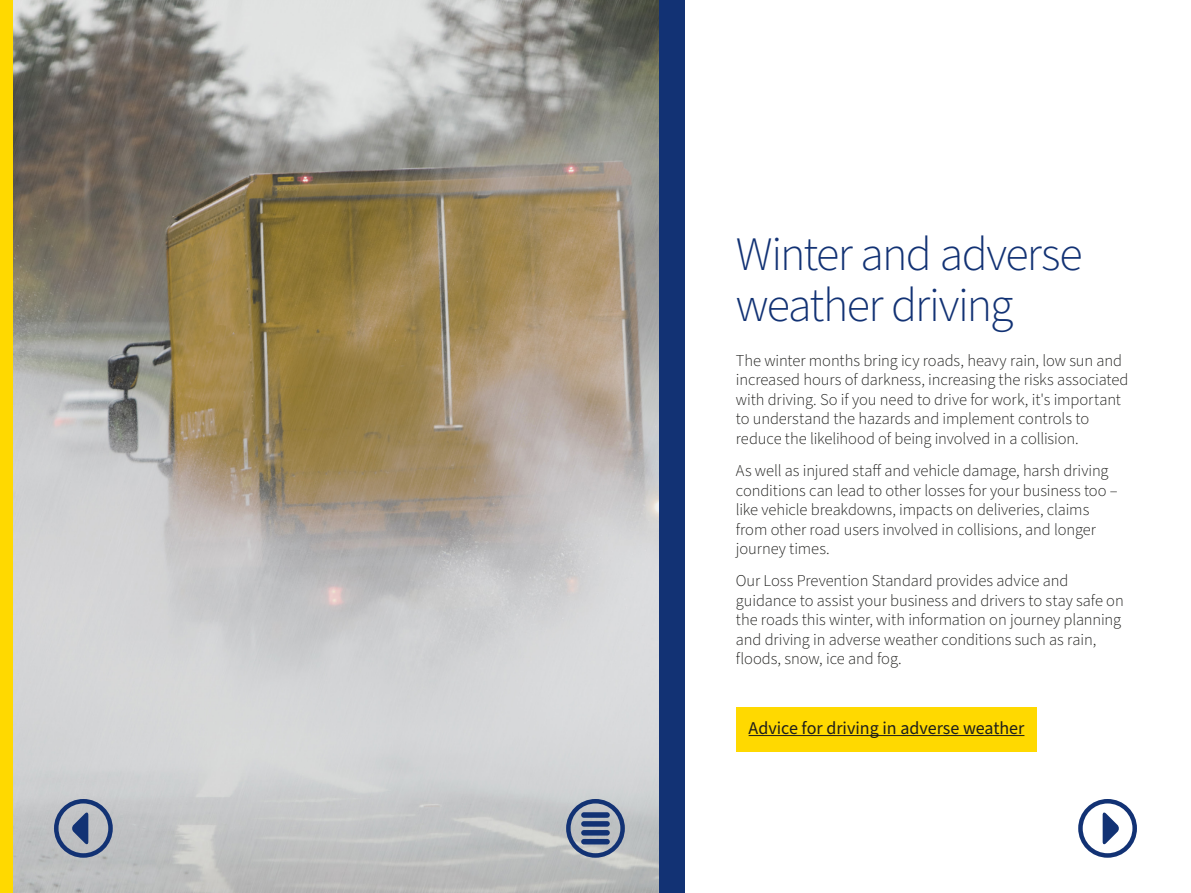
<style>
.page{position:relative;width:1191px;height:893px;background:#fff}
.page>*{position:absolute;margin:0;border:0;box-sizing:border-box;transform-origin:0 0}
.t1{font:300 48px/51px "Source Sans Pro";letter-spacing:-.035em;color:#123274}
.t2{font:18px "Source Sans Pro";color:#1d1d1b}
.t3{font:300 16.5px/19.5px "Source Sans Pro";letter-spacing:-.005em;color:#1d1d1b}
</style>
<div class="page">
<img style="left:13px;top:0;width:646px;height:893px">
<div style="left:659px;top:0;width:26px;height:893px;background:#123274"></div>
<div style="left:1078px;top:799px;width:59px;height:59px;border:4px solid #123274;border-radius:50%"></div>
<svg style="left:1102px;top:812px;width:17px;height:33px"></svg>
<div style="left:0;top:0;width:13px;height:893px;background:#ffd900"></div>
<div style="left:736px;top:707px;width:300px;height:45px;background:#ffd900"></div>
<hr style="left:748px;top:735px;width:276px;height:1px;background:#1d1d1b">
<div style="left:54px;top:799px;width:59px;height:59px;border:4px solid #123274;border-radius:50%"></div>
<svg style="left:72px;top:812px;width:16px;height:33px"></svg>
<div style="left:566px;top:799px;width:59px;height:59px;border:4px solid #123274;border-radius:50%"></div>
<div style="left:581px;top:830px;width:29px;height:5px;background:#123274;border-radius:3px"></div>
<div style="left:581px;top:812px;width:29px;height:6px;background:#123274;border-radius:3px"></div>
<div style="left:581px;top:821px;width:29px;height:6px;background:#123274;border-radius:3px"></div>
<div style="left:581px;top:839px;width:29px;height:5px;background:#123274;border-radius:3px"></div>
<h1 class="t1" style="left:736px;top:230px;width:348px">Winter and adverse weather driving</h1>
<p class="t3" style="left:736px;top:351px;width:394px">The winter months bring icy roads, heavy rain, low sun and increased hours of darkness, increasing the risks associated with driving. So if you need to drive for work, it's important to understand the hazards and implement controls to reduce the likelihood of being involved in a collision.</p>
<p class="t3" style="left:736px;top:461px;width:383px">As well as injured staff and vehicle damage, harsh driving conditions can lead to other losses for your business too – like vehicle breakdowns, impacts on deliveries, claims from other road users involved in collisions, and longer journey times.</p>
<p class="t3" style="left:736px;top:572px;width:389px">Our Loss Prevention Standard provides advice and guidance to assist your business and drivers to stay safe on the roads this winter, with information on journey planning and driving in adverse weather conditions such as rain, floods, snow, ice and fog.</p>
<p class="t2" style="left:748px;top:716px;width:277px">Advice for driving in adverse weather</p>
</div>
